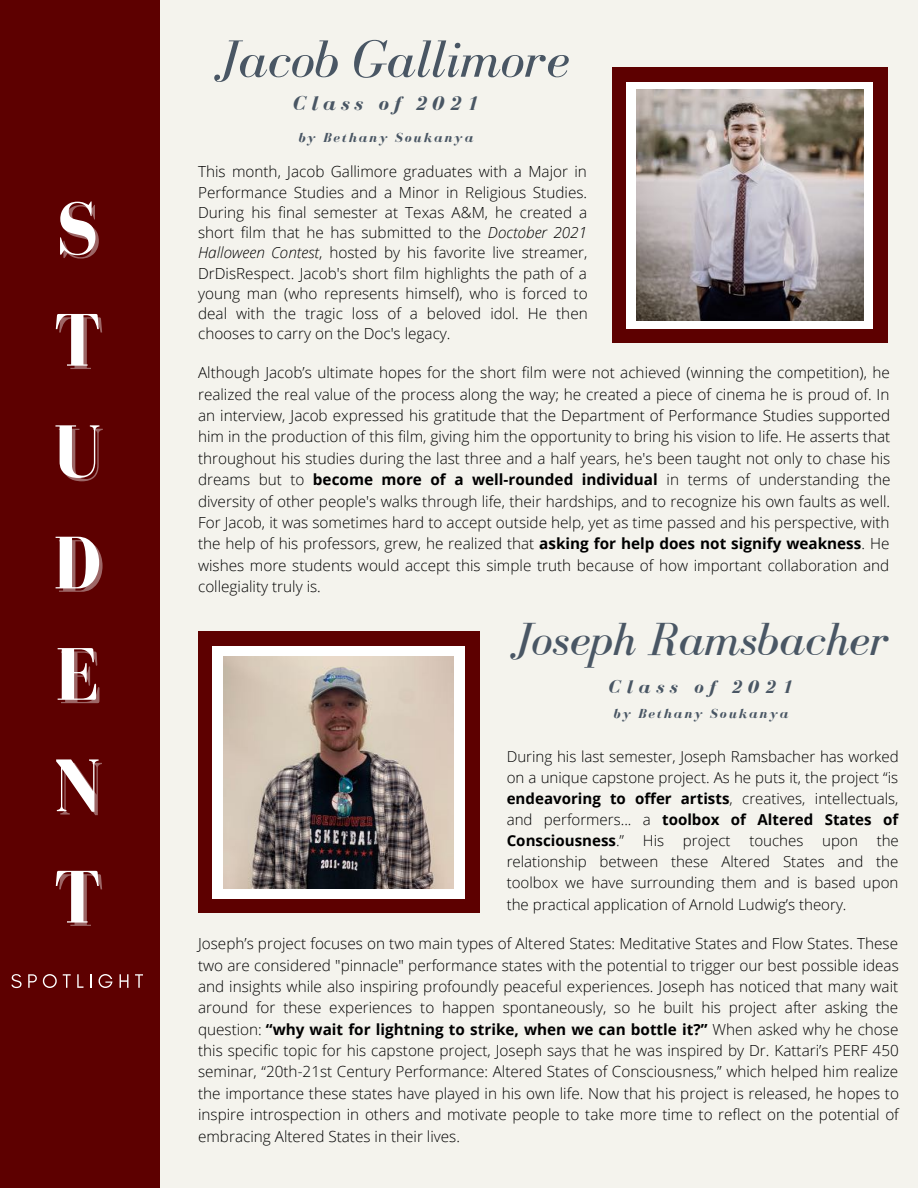
<style>
.page{position:relative;width:918px;height:1188px;background:#f4f3ed}
.page>*{position:absolute;margin:0;border:0;box-sizing:border-box;transform-origin:0 0}
.t1{font:700 76.65px/111.3px "Bodoni FLF";color:#fff;text-align:justify}
.t2{font:italic 54px "Bodoni FLF";color:#495664}
.t3{font:italic 47.85px "Bodoni FLF";color:#495664}
.t4{font:italic 700 20.25px "Bodoni FLF";letter-spacing:.25em;color:#495664}
.t5{font:italic 700 18.75px "Bodoni FLF";letter-spacing:.305em;color:#495664}
.t6{font:300 15.3px/21.3px "Open Sans";color:#000;text-align:justify}
.t7{font:300 15.15px/21.1px "Open Sans";color:#000;text-align:justify}
.t8{font:italic 700 13.5px "Bodoni FLF";letter-spacing:.15em;color:#495664}
.s1{font-style:italic}
.s2{font-weight:700}
</style>
<div class="page">
<div style="left:0;top:0;width:160px;height:1188px;background:#5d0000"></div>
<div style="left:612px;top:68px;width:276px;height:275px;background:#5d0000"></div>
<div style="left:626px;top:82px;width:247px;height:247px;background:#fff"></div>
<img style="left:636px;top:90px;width:227px;height:230px">
<div style="left:198px;top:632px;width:282px;height:281px;background:#5d0000"></div>
<div style="left:213px;top:646px;width:252px;height:252px;background:#fff"></div>
<img style="left:223px;top:657px;width:231px;height:231px">
<svg style="left:11px;top:974px;width:11px;height:14px"></svg>
<svg style="left:28px;top:974px;width:9px;height:14px"></svg>
<svg style="left:43px;top:974px;width:14px;height:14px"></svg>
<svg style="left:63px;top:974px;width:8px;height:14px"></svg>
<svg style="left:77px;top:974px;width:6px;height:14px"></svg>
<svg style="left:90px;top:974px;width:1px;height:14px"></svg>
<svg style="left:99px;top:974px;width:13px;height:14px"></svg>
<svg style="left:120px;top:974px;width:8px;height:14px"></svg>
<svg style="left:135px;top:974px;width:8px;height:14px"></svg>
<h1 class="t1" style="left:53px;top:173px;width:49px">S T U D E N T</h1>
<h2 class="t2" style="left:217px;top:30px;width:354px">Jacob Gallimore</h2>
<h3 class="t4" style="left:292px;top:93px;width:188px">Class of 2021</h3>
<p class="t8" style="left:298px;top:131px;width:176px">by Bethany Soukanya</p>
<p class="t6" style="left:198px;top:161px;width:391px;line-height:20.2px">This month, Jacob Gallimore graduates with a Major in Performance Studies and a Minor in Religious Studies.<br>During his final semester at Texas A&amp;M, he created a short film that he has submitted to the <span class="s1">Doctober 2021<br>Halloween Contest</span>, hosted by his favorite live streamer, DrDisRespect. Jacob's short film highlights the path of a young man (who represents himself), who is forced to deal with the tragic loss of a beloved idol. He then chooses to carry on the Doc's legacy.</p>
<p class="t6" style="left:198px;top:362px;width:694px">Although Jacob’s ultimate hopes for the short film were not achieved (winning the competition), he realized the real value of the process along the way; he created a piece of cinema he is proud of. In an interview, Jacob expressed his gratitude that the Department of Performance Studies supported him in the production of this film, giving him the opportunity to bring his vision to life. He asserts that throughout his studies during the last three and a half years, he's been taught not only to chase his dreams but to <span class="s2">become more of a well-rounded individual</span> in terms of understanding the diversity of other people's walks through life, their hardships, and to recognize his own faults as well.<br>For Jacob, it was sometimes hard to accept outside help, yet as time passed and his perspective, with the help of his professors, grew, he realized that <span class="s2">asking for help does not signify weakness</span>. He wishes more students would accept this simple truth because of how important collaboration and collegiality truly is.</p>
<h3 class="t3" style="left:512px;top:613px;width:378px">Joseph Ramsbacher</h3>
<p class="t5" style="left:608px;top:677px;width:186px">Class of 2021</p>
<p class="t8" style="left:613px;top:706px;width:176px">by Bethany Soukanya</p>
<p class="t7" style="left:507px;top:746px;width:394px">During his last semester, Joseph Ramsbacher has worked on a unique capstone project. As he puts it, the project “is <span class="s2">endeavoring to offer artists</span>, creatives, intellectuals, and performers... a <span class="s2">toolbox of Altered States of Consciousness</span>.” His project touches upon the relationship between these Altered States and the toolbox we have surrounding them and is based upon the practical application of Arnold Ludwig’s theory.</p>
<p class="t6" style="left:198px;top:933px;width:702px">Joseph’s project focuses on two main types of Altered States: Meditative States and Flow States. These two are considered "pinnacle" performance states with the potential to trigger our best possible ideas and insights while also inspiring profoundly peaceful experiences. Joseph has noticed that many wait around for these experiences to happen spontaneously, so he built his project after asking the question: <span class="s2">“why wait for lightning to strike, when we can bottle it?”</span> When asked why he chose this specific topic for his capstone project, Joseph says that he was inspired by Dr. Kattari’s PERF 450 seminar, “20th-21st Century Performance: Altered States of Consciousness,” which helped him realize the importance these states have played in his own life. Now that his project is released, he hopes to inspire introspection in others and motivate people to take more time to reflect on the potential of embracing Altered States in their lives.</p>
</div>
